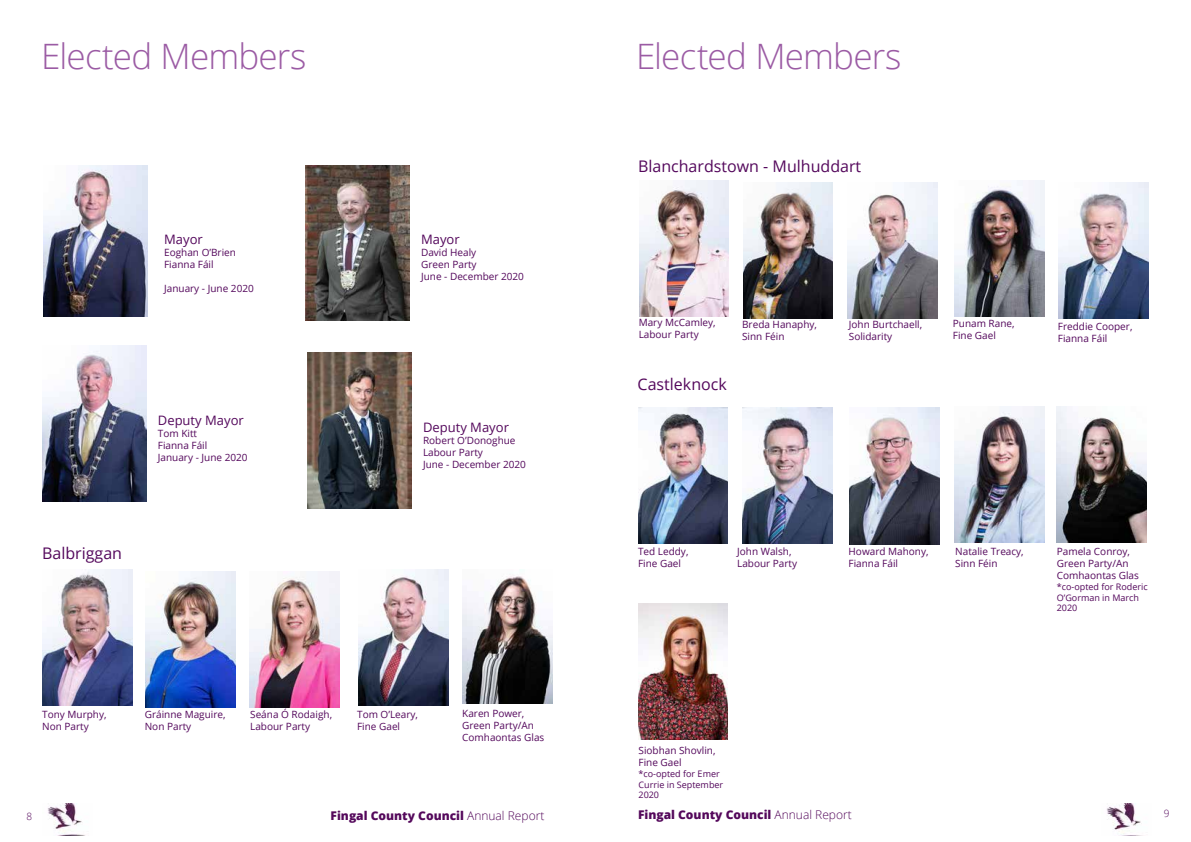
<style>
.page{position:relative;width:1191px;height:842px;background:#fff}
.page>*{position:absolute;margin:0;border:0;box-sizing:border-box;transform-origin:0 0}
.t1{font:300 35px "Open Sans";letter-spacing:-.02em;color:#9b5ba4}
.t2{font:16px "Open Sans";color:#54085c}
.t3{font:13px "Open Sans";color:#54085c}
.t4{font:800 12px "Open Sans";color:#54085b}
.t5{font:10px/12px "Open Sans";color:#54085c}
.t6{font:300 10px "Open Sans";color:#54075b}
.t7{font:9px/10.8px "Open Sans";color:#54085c}
.s1{font-weight:300}
</style>
<div class="page">
<img style="left:1106px;top:803px;width:37px;height:33px">
<img style="left:47px;top:803px;width:38px;height:33px">
<img style="left:43px;top:569px;width:89px;height:136px">
<img style="left:146px;top:571px;width:89px;height:136px">
<img style="left:250px;top:571px;width:90px;height:136px">
<img style="left:358px;top:569px;width:90px;height:136px">
<div style="left:462px;top:570px;width:90px;height:136px;background:linear-gradient(to right,#fff,#fff)"></div>
<img style="left:462px;top:570px;width:90px;height:133px">
<img style="left:44px;top:165px;width:103px;height:152px">
<img style="left:306px;top:165px;width:103px;height:156px">
<img style="left:43px;top:346px;width:103px;height:155px">
<img style="left:308px;top:353px;width:103px;height:155px">
<img style="left:639px;top:180px;width:90px;height:136px">
<img style="left:743px;top:182px;width:90px;height:136px">
<img style="left:847px;top:182px;width:90px;height:136px">
<img style="left:954px;top:180px;width:90px;height:136px">
<img style="left:1058px;top:182px;width:90px;height:136px">
<img style="left:638px;top:604px;width:90px;height:136px">
<img style="left:638px;top:407px;width:90px;height:136px">
<img style="left:742px;top:407px;width:90px;height:136px">
<img style="left:849px;top:408px;width:90px;height:136px">
<img style="left:954px;top:406px;width:90px;height:136px">
<img style="left:1056px;top:406px;width:90px;height:136px">
<h1 class="t1" style="left:41px;top:33px;width:267px">Elected Members</h1>
<h3 class="t3" style="left:164px;top:231px;width:40px">Mayor</h3>
<p class="t5" style="left:164px;top:246px;width:73px">Eoghan O’Brien<br>Fianna Fáil</p>
<p class="t5" style="left:164px;top:282px;width:91px">January - June 2020</p>
<h2 class="t2" style="left:42px;top:543px;width:81px">Balbriggan</h2>
<h3 class="t3" style="left:158px;top:411px;width:87px">Deputy Mayor</h3>
<p class="t5" style="left:158px;top:427px;width:91px">Tom Kitt<br>Fianna Fáil<br>January - June 2020</p>
<h3 class="t3" style="left:421px;top:231px;width:40px">Mayor</h3>
<p class="t5" style="left:421px;top:246px;width:104px">David Healy<br>Green Party<br>June - December 2020</p>
<h3 class="t3" style="left:423px;top:418px;width:87px">Deputy Mayor</h3>
<p class="t5" style="left:423px;top:434px;width:104px">Robert O’Donoghue<br>Labour Party<br>June - December 2020</p>
<p class="t5" style="left:145px;top:708px;width:82px">Gráinne Maguire,<br>Non Party</p>
<p class="t5" style="left:250px;top:708px;width:83px">Seána Ó Rodaigh,<br>Labour Party</p>
<p class="t5" style="left:357px;top:708px;width:62px">Tom O’Leary,<br>Fine Gael</p>
<p class="t5" style="left:42px;top:708px;width:66px">Tony Murphy,<br>Non Party</p>
<p class="t5" style="left:462px;top:707px;width:84px">Karen Power,<br>Green Party/An<br>Comhaontas Glas</p>
<h1 class="t1" style="left:636px;top:33px;width:267px">Elected Members</h1>
<h2 class="t2" style="left:638px;top:156px;width:225px">Blanchardstown - Mulhuddart</h2>
<p class="t5" style="left:638px;top:316px;width:78px">Mary McCamley,<br>Labour Party</p>
<p class="t5" style="left:742px;top:318px;width:76px">Breda Hanaphy,<br>Sinn Féin</p>
<p class="t5" style="left:849px;top:318px;width:75px">John Burtchaell,<br>Solidarity</p>
<p class="t5" style="left:953px;top:317px;width:63px">Punam Rane,<br>Fine Gael</p>
<p class="t5" style="left:1058px;top:320px;width:76px">Freddie Cooper,<br>Fianna Fáil</p>
<h2 class="t2" style="left:637px;top:374px;width:91px">Castleknock</h2>
<p class="t5" style="left:638px;top:545px;width:52px">Ted Leddy,<br>Fine Gael</p>
<p class="t5" style="left:737px;top:545px;width:61px">John Walsh,<br>Labour Party</p>
<p class="t5" style="left:848px;top:545px;width:81px">Howard Mahony,<br>Fianna Fáil</p>
<p class="t5" style="left:955px;top:545px;width:70px">Natalie Treacy,<br>Sinn Féin</p>
<p class="t5" style="left:1056px;top:545px;width:84px">Pamela Conroy,<br>Green Party/An<br>Comhaontas Glas</p>
<p class="t7" style="left:1056px;top:581px;width:92px">*co-opted for Roderic<br>O’Gorman in March<br>2020</p>
<p class="t5" style="left:638px;top:744px;width:78px">Siobhan Shovlin,<br>Fine Gael</p>
<p class="t7" style="left:638px;top:768px;width:86px">*co-opted for Emer<br>Currie in September<br>2020</p>
<p class="t6" style="left:27px;top:809px;width:7px">8</p>
<p class="t4" style="left:330px;top:806px;width:215px">Fingal County Council <span class="s1">Annual Report</span></p>
<p class="t4" style="left:638px;top:805px;width:215px">Fingal County Council <span class="s1">Annual Report</span></p>
<p class="t6" style="left:1163px;top:806px;width:7px">9</p>
</div>
